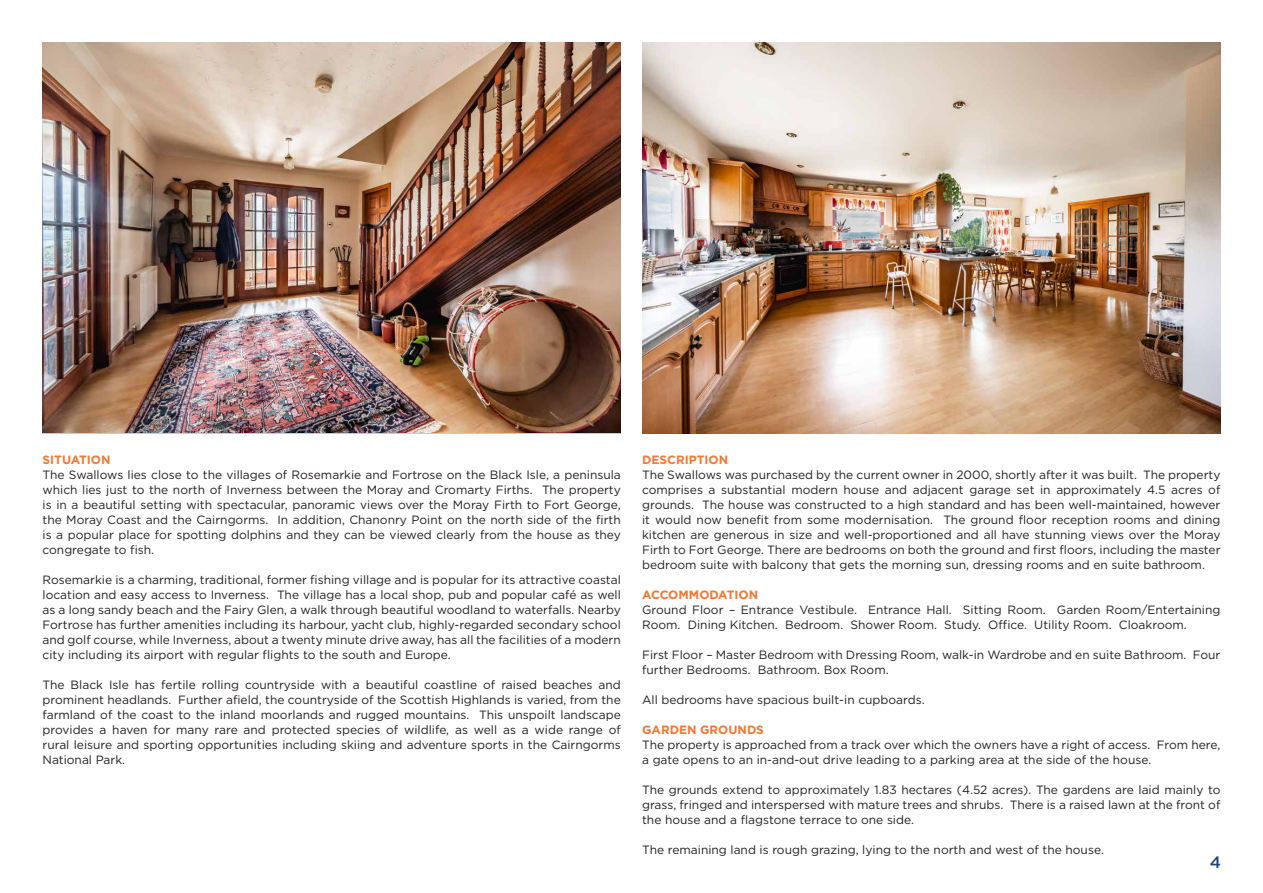
<style>
.page{position:relative;width:1263px;height:893px;background:#fff}
.page>*{position:absolute;margin:0;border:0;box-sizing:border-box;transform-origin:0 0}
.Page_3_Address{font:500 16.5px "Gotham HTF";color:#1e4877}
.Body_Text{font:12px/15px "Gotham HTF";color:#231f20;text-align:justify}
.Headings_Text{font:700 12px "Gotham HTF";color:#f37731}
</style>
<div class="page">
<img style="left:43px;top:43px;width:578px;height:390px">
<img style="left:642px;top:43px;width:578px;height:390px">
<p class="Headings_Text" style="left:43px;top:453px;width:70px">SITUATION</p>
<p class="Body_Text" style="left:43px;top:467px;width:580px">The Swallows lies close to the villages of Rosemarkie and Fortrose on the Black Isle, a peninsula which lies just to the north of Inverness between the Moray and Cromarty Firths. The property is in a beautiful setting with spectacular, panoramic views over the Moray Firth to Fort George, the Moray Coast and the Cairngorms. In addition, Chanonry Point on the north side of the firth is a popular place for spotting dolphins and they can be viewed clearly from the house as they congregate to fish.</p>
<p class="Body_Text" style="left:43px;top:572px;width:580px">Rosemarkie is a charming, traditional, former fishing village and is popular for its attractive coastal location and easy access to Inverness. The village has a local shop, pub and popular café as well as a long sandy beach and the Fairy Glen, a walk through beautiful woodland to waterfalls. Nearby Fortrose has further amenities including its harbour, yacht club, highly-regarded secondary school and golf course, while Inverness, about a twenty minute drive away, has all the facilities of a modern city including its airport with regular flights to the south and Europe.</p>
<p class="Body_Text" style="left:43px;top:677px;width:580px">The Black Isle has fertile rolling countryside with a beautiful coastline of raised beaches and prominent headlands. Further afield, the countryside of the Scottish Highlands is varied, from the farmland of the coast to the inland moorlands and rugged mountains. This unspoilt landscape provides a haven for many rare and protected species of wildlife, as well as a wide range of rural leisure and sporting opportunities including skiing and adventure sports in the Cairngorms National Park.</p>
<p class="Headings_Text" style="left:642px;top:453px;width:88px">DESCRIPTION</p>
<p class="Body_Text" style="left:642px;top:467px;width:580px">The Swallows was purchased by the current owner in 2000, shortly after it was built. The property comprises a substantial modern house and adjacent garage set in approximately 4.5 acres of grounds. The house was constructed to a high standard and has been well-maintained, however it would now benefit from some modernisation. The ground floor reception rooms and dining kitchen are generous in size and well-proportioned and all have stunning views over the Moray Firth to Fort George. There are bedrooms on both the ground and first floors, including the master bedroom suite with balcony that gets the morning sun, dressing rooms and en suite bathroom.</p>
<p class="Headings_Text" style="left:642px;top:588px;width:118px">ACCOMMODATION</p>
<p class="Body_Text" style="left:642px;top:602px;width:580px">Ground Floor – Entrance Vestibule. Entrance Hall. Sitting Room. Garden Room/Entertaining<br>Room. Dining Kitchen. Bedroom. Shower Room. Study. Office. Utility Room. Cloakroom.</p>
<p class="Body_Text" style="left:642px;top:647px;width:580px">First Floor – Master Bedroom with Dressing Room, walk-in Wardrobe and en suite Bathroom. Four further Bedrooms. Bathroom. Box Room.</p>
<p class="Body_Text" style="left:642px;top:692px;width:284px">All bedrooms have spacious built-in cupboards.</p>
<p class="Headings_Text" style="left:642px;top:723px;width:123px">GARDEN GROUNDS</p>
<p class="Body_Text" style="left:642px;top:737px;width:580px">The property is approached from a track over which the owners have a right of access. From here, a gate opens to an in-and-out drive leading to a parking area at the side of the house.</p>
<p class="Body_Text" style="left:642px;top:782px;width:580px">The grounds extend to approximately 1.83 hectares (4.52 acres). The gardens are laid mainly to grass, fringed and interspersed with mature trees and shrubs. There is a raised lawn at the front of the house and a flagstone terrace to one side.</p>
<p class="Body_Text" style="left:642px;top:842px;width:463px">The remaining land is rough grazing, lying to the north and west of the house.</p>
<p class="Page_3_Address" style="left:1210px;top:853px;width:13px">4</p>
</div>
